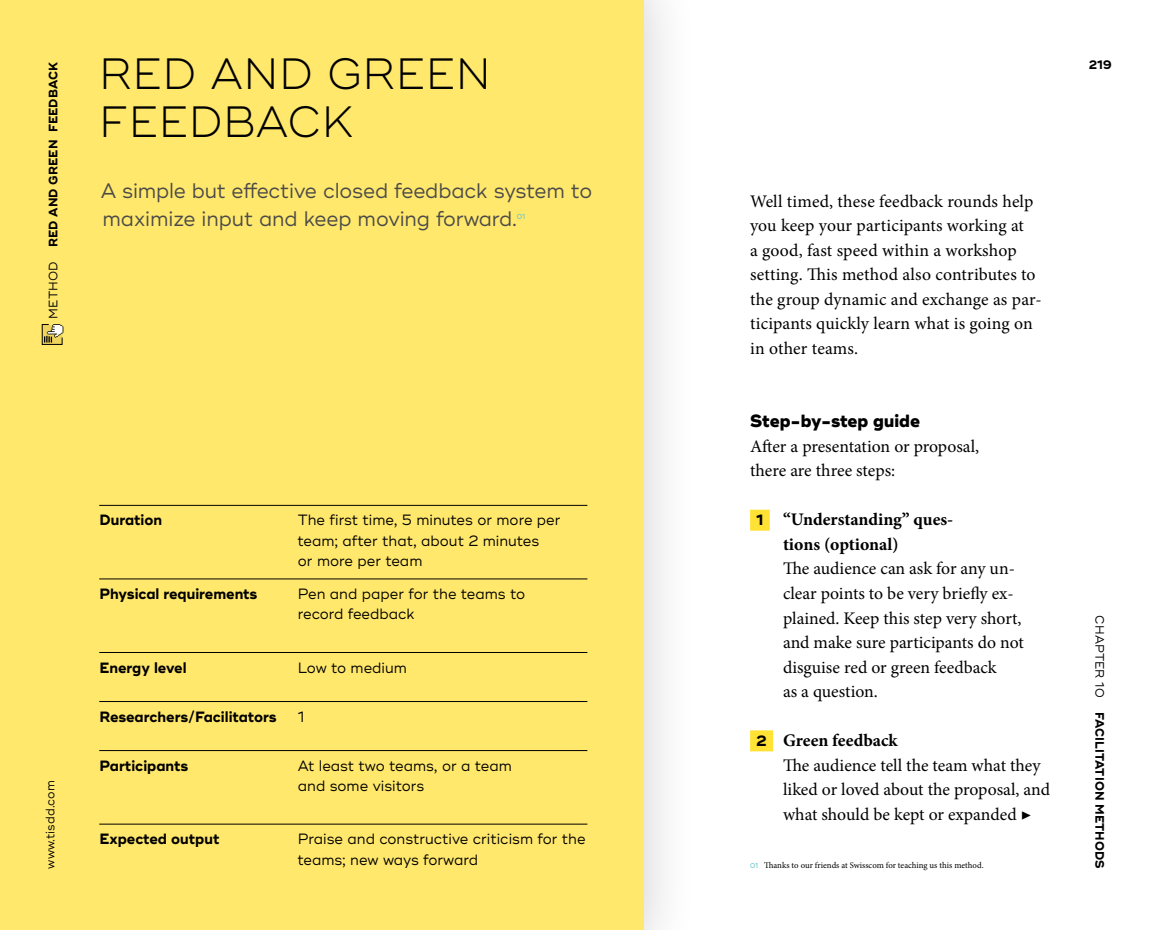
<style>
.page{position:relative;width:1150px;height:930px;background:#fff}
.page>*{position:absolute;margin:0;border:0;box-sizing:border-box;transform-origin:0 0}
._2_Headline_Normal{font:300 43.75px/47.2px "Ridley Grotesk";letter-spacing:.01em;color:#000;scale:.96 1}
.introduction{font:21px/28px "Ridley Grotesk";letter-spacing:-.01em;color:#4a4a49;scale:.96 1}
.text_listing{font:17.68px/24.5px "Minion Pro";color:#000}
.text_wo__indent{font:17.68px/24.5px "Minion Pro";letter-spacing:.005em;color:#000}
.headline_secondary_c{font:800 17.68px "Ridley Grotesk";color:#000;scale:.96 1}
.info_insert_listing{font:14.88px/20.5px "Ridley Grotesk";color:#000;scale:.96 1}
.info_insert_listing-2{font:700 14.88px "Ridley Grotesk";color:#000;scale:.96 1}
.t1{font:700 12.25px "Ridley Grotesk";letter-spacing:.01em;color:#000;scale:.96 1}
.t2{font:12.25px "Ridley Grotesk";letter-spacing:.01em;color:#000;scale:.96 1}
.Footnote{font:8.75px "Minion Pro";color:#000}
.introduction-2{font:500 7.17px "Ridley Grotesk";color:#63c2cd;scale:.9 1}
.s1{font-weight:400}
.s2{font-family:"Ridley Grotesk";font-weight:700;font-size:14.88px}
.s3{font-weight:700}
.s4{font-family:"Ridley Grotesk";font-weight:500;font-size:7px;color:#63c2cd}
</style>
<div class="page">
<div style="left:0;top:0;width:699px;height:929px;background:#000;opacity:.2"></div>
<div style="left:0;top:0;width:644px;height:929px;background:#ffe86c"></div>
<svg style="left:42px;top:324px;width:21px;height:21px"></svg>
<hr style="left:99px;top:505px;width:488px;height:1px;background:#000">
<hr style="left:99px;top:578px;width:488px;height:1px;background:#000">
<hr style="left:99px;top:652px;width:488px;height:1px;background:#000">
<hr style="left:99px;top:701px;width:488px;height:1px;background:#000">
<hr style="left:99px;top:750px;width:488px;height:1px;background:#000">
<hr style="left:99px;top:823px;width:488px;height:1px;background:#000">
<div style="left:750px;top:509px;width:20px;height:21px;background:#ffe234"></div>
<div style="left:750px;top:730px;width:23px;height:21px;background:#ffe234"></div>
<p class="t1" style="left:46px;top:319px;width:269px;rotate:-90deg"><span class="s1">METHOD</span> RED AND GREEN FEEDBACK</p>
<p class="_2_Headline_Normal" style="left:99px;top:51px;width:409px">RED AND GREEN<br>FEEDBACK</p>
<p class="introduction" style="left:101px;top:177px;width:513px">A simple but effective closed feedback system to maximize input and keep moving forward.</p>
<p class="introduction-2" style="left:517px;top:212px;width:11px">01</p>
<p class="t2" style="left:43px;top:868px;width:93px;rotate:-90deg">www.tisdd.com</p>
<p class="info_insert_listing-2" style="left:99px;top:511px;width:67px">Duration</p>
<p class="info_insert_listing" style="left:297px;top:510px;width:275px">The first time, 5 minutes or more per team; after that, about 2 -minutes<br>or more per team</p>
<p class="info_insert_listing-2" style="left:99px;top:584px;width:166px">Physical requirements</p>
<p class="info_insert_listing" style="left:298px;top:583px;width:239px">Pen and paper for the teams to record feedback</p>
<p class="info_insert_listing-2" style="left:99px;top:658px;width:92px">Energy level</p>
<p class="info_insert_listing" style="left:298px;top:657px;width:115px">Low to medium</p>
<p class="info_insert_listing-2" style="left:99px;top:707px;width:186px">Researchers/Facilitators</p>
<p class="info_insert_listing" style="left:298px;top:706px;width:8px">1</p>
<p class="info_insert_listing-2" style="left:99px;top:756px;width:94px">Participants</p>
<p class="info_insert_listing" style="left:298px;top:755px;width:225px">At least two teams, or a team and some visitors</p>
<p class="info_insert_listing-2" style="left:99px;top:829px;width:127px">Expected output</p>
<p class="info_insert_listing" style="left:297px;top:828px;width:302px">Praise and constructive criticism for the teams; new ways forward</p>
<p class="t1" style="left:1089px;top:58px;width:26px">219</p>
<p class="text_wo__indent" style="left:750px;top:189px;width:293px">Well timed, these feedback rounds help you keep your participants working at<br>a good, fast speed within a workshop setting. This method also contributes to the group dynamic and exchange as par&shy;ticipants quickly learn what is going on in other teams.</p>
<p class="headline_secondary_c" style="left:750px;top:410px;width:178px">Step-by-step guide</p>
<p class="text_wo__indent" style="left:750px;top:434px;width:231px">After a presentation or proposal, there are three steps:</p>
<p class="text_listing" style="left:783px;top:507px;width:242px;text-indent:-27px"><span class="s2">1</span> <span class="s3">“Understanding” ques-<br>tions (optional)<br></span>The audience can ask for any un&shy;clear points to be very briefly ex&shy;plained. Keep this step very short, and make sure participants do not disguise red or green feedback<br>as a question.</p>
<p class="text_listing" style="left:783px;top:728px;width:268px;text-indent:-27px"><span class="s2">2</span> <span class="s3">Green feedback</span>  <br>The audience tell the team what they liked or loved about the proposal, and what should be kept or expanded ▶</p>
<p class="Footnote" style="left:750px;top:859px;width:235px"><span class="s4">01</span> Thanks to our friends at Swisscom for teaching us this method.</p>
<p class="t1" style="left:1107px;top:615px;width:265px;rotate:90deg"><span class="s1">CHAPTER 10</span> FACILITATION METHODS</p>
</div>
